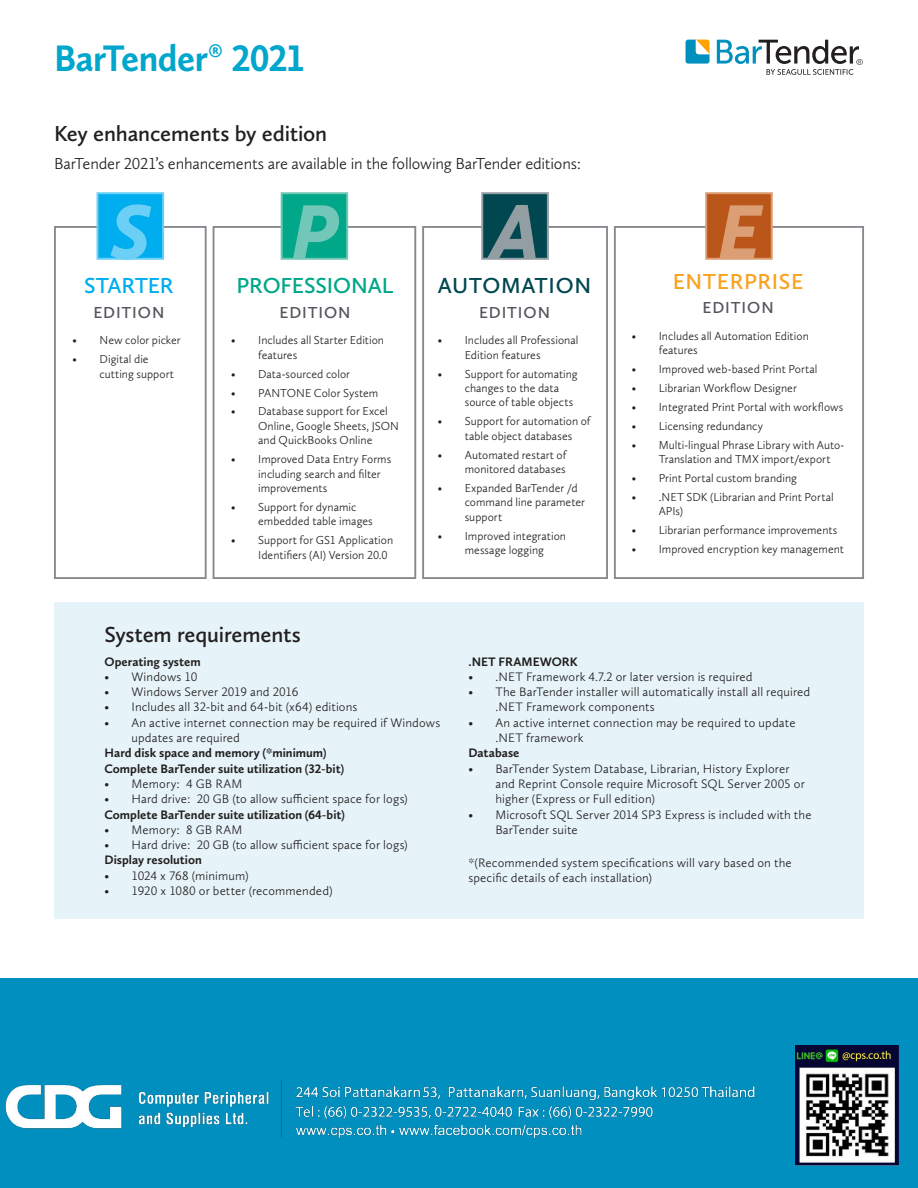
<style>
.page{position:relative;width:918px;height:1188px;background:#fff}
.page>*{position:absolute;margin:0;border:0;box-sizing:border-box;transform-origin:0 0}
.Subhead{font:italic 900 80.1px "Calluna Sans";color:#72c7b8}
.Subhead-2{font:italic 900 80.1px "Calluna Sans";color:#929ea2}
.Subhead-3{font:italic 900 80.1px "Calluna Sans";color:#db9e75}
.Headline{font:700 38.25px "Calluna Sans";letter-spacing:-.015em;color:#00a6cb;scale:.96 1}
.Release_Notes_-_Subh{font:600 22.5px "Calluna Sans";letter-spacing:-.005em;color:#231f20}
.Subhead-4{font:600 22.5px "Calluna Sans";letter-spacing:-.005em;color:#00a788}
.Subhead-5{font:600 22.5px "Calluna Sans";letter-spacing:.03em;color:#004750}
.Subhead-6{font:600 22.5px "Calluna Sans";letter-spacing:.025em;color:#f9a21f}
.Subhead-7{font:600 22.5px "Calluna Sans";letter-spacing:-.01em;color:#00aeef}
.Release_Notes_-_Body{font:300 16.5px "Calluna Sans";letter-spacing:-.01em;color:#231f20}
.Subhead-8{font:600 16.5px "Calluna Sans";letter-spacing:.055em;color:#52555b}
.Release_Notes_-_Body-2{font:300 12.75px/15.3px "Calluna Sans";letter-spacing:.01em;color:#231f20}
.Release_Notes_-_Body-3{font:700 12.75px "Calluna Sans";color:#231f20}
.t1{font:300 12px/14.4px "Calluna Sans";color:#231f20}
</style>
<div class="page">
<div style="left:54px;top:603px;width:810px;height:316px;background:#e6f4f9"></div>
<div style="left:213px;top:226px;width:203px;height:353px;background:#fff;border:2px solid #88898e"></div>
<div style="left:281px;top:192px;width:67px;height:68px;background:#00a788;border:2px solid #72c7b8"></div>
<div style="left:422px;top:226px;width:186px;height:353px;background:#fff;border:2px solid #88898e"></div>
<div style="left:481px;top:192px;width:68px;height:68px;background:#004750;border:2px solid #929ea2"></div>
<div style="left:614px;top:226px;width:250px;height:353px;background:#fff;border:2px solid #88898e"></div>
<div style="left:705px;top:192px;width:68px;height:68px;background:#ba5619;border:2px solid #db9e75"></div>
<div style="left:54px;top:226px;width:153px;height:353px;background:#fff;border:2px solid #88898e"></div>
<svg style="left:97px;top:192px;width:67px;height:68px;background:#26b9f1"></svg>
<svg style="left:686px;top:40px;width:24px;height:24px"></svg>
<svg style="left:717px;top:40px;width:146px;height:35px"></svg>
<div style="left:0;top:978px;width:918px;height:210px;background:#0090bf"></div>
<img style="left:5px;top:1079px;width:750px;height:60px">
<img style="left:796px;top:1045px;width:103px;height:120px">
<p class="Headline" style="left:54px;top:35px;width:262px">BarTender® 2021</p>
<p class="Release_Notes_-_Subh" style="left:54px;top:120px;width:275px">Key enhancements by edition</p>
<p class="Release_Notes_-_Body" style="left:54px;top:153px;width:529px">BarTender 2021’s enhancements are available in the following BarTender editions:</p>
<p class="Subhead" style="left:291px;top:182px;width:48px">P</p>
<p class="Subhead-2" style="left:491px;top:182px;width:50px">A</p>
<p class="Subhead-3" style="left:718px;top:182px;width:44px">E</p>
<p class="Subhead-7" style="left:84px;top:272px;width:91px">STARTER</p>
<p class="Subhead-8" style="left:93px;top:302px;width:73px">EDITION</p>
<p class="t1" style="left:73px;top:333px;width:110px">• New color picker</p>
<p class="t1" style="left:100px;top:352px;width:76px;text-indent:-27px">• Digital die cutting support</p>
<p class="Subhead-4" style="left:237px;top:272px;width:158px">PROFESSIONAL</p>
<p class="Subhead-8" style="left:280px;top:302px;width:73px">EDITION</p>
<p class="t1" style="left:258px;top:333px;width:127px;text-indent:-27px">• Includes all Starter Edition features</p>
<p class="t1" style="left:231px;top:366px;width:120px">• Data-sourced color</p>
<p class="t1" style="left:231px;top:385px;width:149px">• PANTONE Color System</p>
<p class="t1" style="left:258px;top:404px;width:142px;text-indent:-27px">• Database support for Excel<br>Online, Google Sheets, JSON and QuickBooks Online</p>
<p class="t1" style="left:258px;top:452px;width:135px;text-indent:-27px">• Improved Data Entry Forms including search and filter improvements</p>
<p class="t1" style="left:258px;top:500px;width:116px;text-indent:-27px">• Support for dynamic embedded table images</p>
<p class="t1" style="left:258px;top:533px;width:137px;text-indent:-27px">• Support for GS1 Application<br>Identifiers (AI) Version 20.0</p>
<p class="Subhead-5" style="left:438px;top:272px;width:155px">AUTOMATION</p>
<p class="Subhead-8" style="left:479px;top:302px;width:73px">EDITION</p>
<p class="t1" style="left:465px;top:333px;width:115px;text-indent:-27px">• Includes all Professional<br>Edition features</p>
<p class="t1" style="left:465px;top:366px;width:115px;text-indent:-27px">• Support for automating changes to the data source of table objects</p>
<p class="t1" style="left:465px;top:414px;width:127px;text-indent:-27px">• Support for automation of table object databases</p>
<p class="t1" style="left:438px;top:447px;width:130px;text-align:right">• Automated restart of monitored databases</p>
<p class="t1" style="left:465px;top:481px;width:122px;text-indent:-27px">• Expanded BarTender /d command line parameter support</p>
<p class="t1" style="left:438px;top:528px;width:130px;text-align:center">• Improved integration message logging</p>
<p class="Subhead-6" style="left:673px;top:268px;width:132px">ENTERPRISE</p>
<p class="Subhead-8" style="left:703px;top:298px;width:73px">EDITION</p>
<p class="t1" style="left:659px;top:329px;width:152px;text-indent:-27px">• Includes all Automation Edition features</p>
<p class="t1" style="left:632px;top:362px;width:187px">• Improved web-based Print Portal</p>
<p class="t1" style="left:632px;top:381px;width:167px">• Librarian Workflow Designer</p>
<p class="t1" style="left:632px;top:400px;width:213px">• Integrated Print Portal with workflows</p>
<p class="t1" style="left:632px;top:419px;width:133px">• Licensing redundancy</p>
<p class="t1" style="left:659px;top:437px;width:187px;text-indent:-27px">• Multi-lingual Phrase Library with Auto-<br>Translation and TMX import/export</p>
<p class="t1" style="left:632px;top:471px;width:167px">• Print Portal custom branding</p>
<p class="t1" style="left:659px;top:490px;width:176px;text-indent:-27px">• .NET SDK (Librarian and Print Portal<br>APIs)</p>
<p class="t1" style="left:632px;top:523px;width:207px">• Librarian performance improvements</p>
<p class="t1" style="left:632px;top:542px;width:214px">• Improved encryption key management</p>
<p class="Release_Notes_-_Subh" style="left:104px;top:621px;width:198px">System requirements</p>
<p class="Release_Notes_-_Body-3" style="left:104px;top:653px;width:98px">Operating system</p>
<p class="Release_Notes_-_Body-2" style="left:104px;top:669px;width:94px">• Windows 10</p>
<p class="Release_Notes_-_Body-2" style="left:104px;top:684px;width:195px">• Windows Server 2019 and 2016</p>
<p class="Release_Notes_-_Body-2" style="left:104px;top:699px;width:255px">• Includes all 32-bit and 64-bit (x64) editions</p>
<p class="Release_Notes_-_Body-2" style="left:131px;top:715px;width:310px;text-indent:-27px">• An active internet connection may be required if Windows updates are required</p>
<p class="Release_Notes_-_Body-3" style="left:104px;top:745px;width:224px">Hard disk space and memory (*minimum)</p>
<p class="Release_Notes_-_Body-3" style="left:104px;top:760px;width:241px">Complete BarTender suite utilization (32-bit)</p>
<p class="Release_Notes_-_Body-2" style="left:104px;top:776px;width:139px">• Memory: 4 GB RAM</p>
<p class="Release_Notes_-_Body-2" style="left:104px;top:791px;width:305px">• Hard drive: 20 GB (to allow sufficient space for logs)</p>
<p class="Release_Notes_-_Body-3" style="left:104px;top:806px;width:242px">Complete BarTender suite utilization (64-bit)</p>
<p class="Release_Notes_-_Body-2" style="left:104px;top:822px;width:139px">• Memory: 8 GB RAM</p>
<p class="Release_Notes_-_Body-2" style="left:104px;top:837px;width:305px">• Hard drive: 20 GB (to allow sufficient space for logs)</p>
<p class="Release_Notes_-_Body-3" style="left:104px;top:852px;width:99px">Display resolution</p>
<p class="Release_Notes_-_Body-2" style="left:104px;top:868px;width:146px">• 1024 x 768 (minimum)</p>
<p class="Release_Notes_-_Body-2" style="left:104px;top:883px;width:230px">• 1920 x 1080 or better (recommended)</p>
<p class="Release_Notes_-_Body-3" style="left:468px;top:653px;width:111px">.NET FRAMEWORK</p>
<p class="Release_Notes_-_Body-2" style="left:468px;top:669px;width:286px">• .NET Framework 4.7.2 or later version is required</p>
<p class="Release_Notes_-_Body-2" style="left:495px;top:684px;width:316px;text-indent:-27px">• The BarTender installer will automatically install all required .NET Framework components</p>
<p class="Release_Notes_-_Body-2" style="left:495px;top:715px;width:302px;text-indent:-27px">• An active internet connection may be required to update .NET framework</p>
<p class="Release_Notes_-_Body-3" style="left:468px;top:745px;width:53px">Database</p>
<p class="Release_Notes_-_Body-2" style="left:495px;top:761px;width:311px;text-indent:-27px">• BarTender System Database, Librarian, History Explorer and Reprint Console require Microsoft SQL Server 2005 or higher (Express or Full edition)</p>
<p class="Release_Notes_-_Body-2" style="left:495px;top:806px;width:318px;text-indent:-27px">• Microsoft SQL Server 2014 SP3 Express is included with the<br>BarTender suite</p>
<p class="Release_Notes_-_Body-2" style="left:468px;top:855px;width:325px">*(Recommended system specifications will vary based on the specific details of each installation)</p>
</div>
